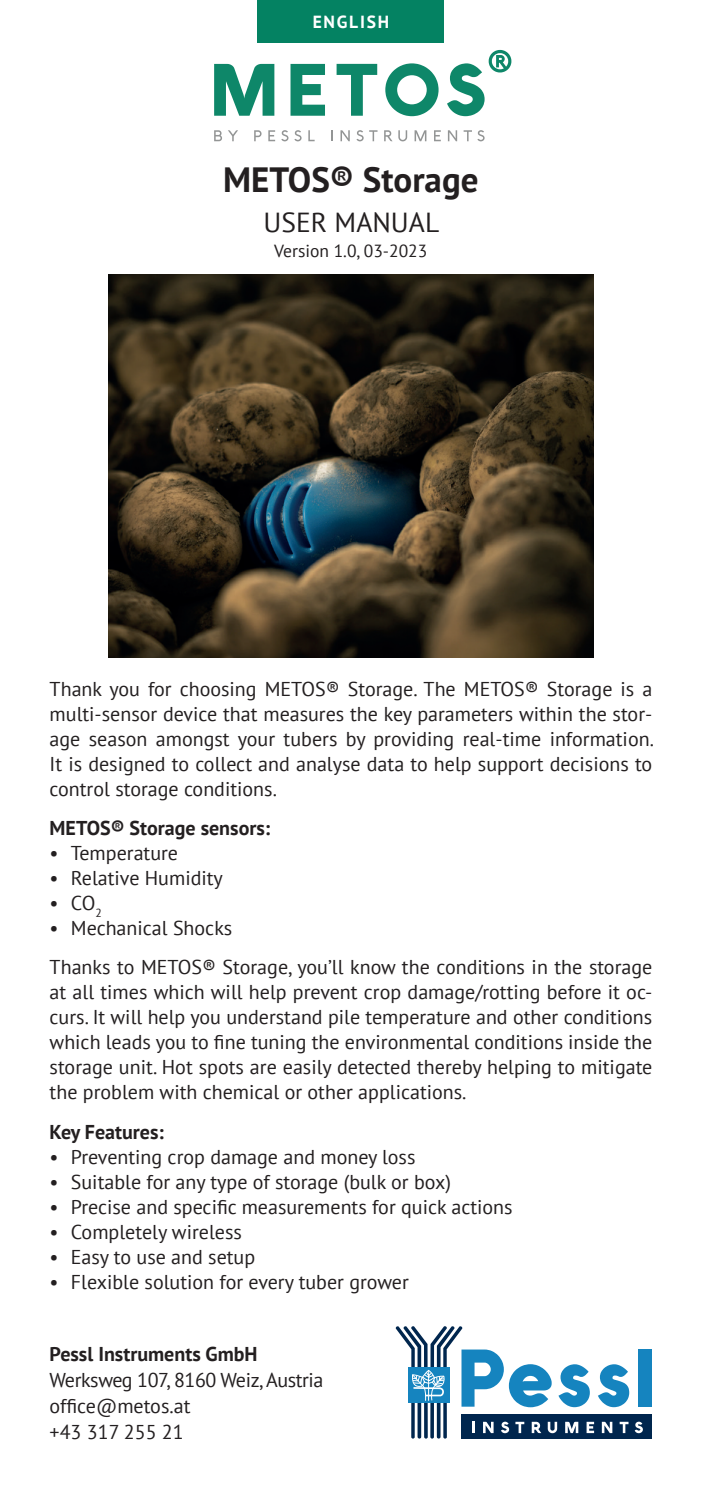
<style>
.page{position:relative;width:702px;height:1489px;background:#fff}
.page>*{position:absolute;margin:0;border:0;box-sizing:border-box;transform-origin:0 0}
.t1{font:700 35px "PT Sans";color:#231f20}
.t2{font:27.5px "PT Sans";color:#231f20}
.t3{font:20px/25px "PT Sans";color:#231f20;text-align:justify}
.t4{font:20px/26.2px "PT Sans";letter-spacing:-.02em;color:#231f20}
.t5{font:700 20px "PT Sans";color:#231f20}
.t6{font:17.5px "PT Sans";color:#231f20}
.t7{font:700 17.5px "PT Sans";letter-spacing:.1em;color:#fff}
</style>
<div class="page">
<img style="left:108px;top:274px;width:485px;height:383px">
<div style="left:461px;top:1414px;width:191px;height:25px;background:#00264e"></div>
<div style="left:639px;top:1349px;width:13px;height:57px;background:#1584bf"></div>
<svg style="left:395px;top:1326px;width:248px;height:113px"></svg>
<div style="left:258px;top:0;width:186px;height:43px;background:#048262"></div>
<svg style="left:214px;top:64px;width:60px;height:52px"></svg>
<svg style="left:290px;top:64px;width:35px;height:52px"></svg>
<svg style="left:336px;top:64px;width:41px;height:52px"></svg>
<svg style="left:385px;top:63px;width:53px;height:53px"></svg>
<svg style="left:447px;top:50px;width:64px;height:66px"></svg>
<svg style="left:214px;top:130px;width:8px;height:11px"></svg>
<svg style="left:228px;top:130px;width:10px;height:11px"></svg>
<svg style="left:254px;top:130px;width:7px;height:11px"></svg>
<svg style="left:268px;top:130px;width:7px;height:11px"></svg>
<svg style="left:281px;top:130px;width:7px;height:11px"></svg>
<svg style="left:294px;top:130px;width:7px;height:11px"></svg>
<svg style="left:308px;top:130px;width:6px;height:11px"></svg>
<svg style="left:340px;top:130px;width:10px;height:11px"></svg>
<svg style="left:356px;top:130px;width:7px;height:11px"></svg>
<svg style="left:369px;top:130px;width:8px;height:11px"></svg>
<svg style="left:384px;top:130px;width:8px;height:11px"></svg>
<svg style="left:398px;top:130px;width:9px;height:11px"></svg>
<svg style="left:414px;top:130px;width:12px;height:11px"></svg>
<svg style="left:434px;top:130px;width:7px;height:11px"></svg>
<svg style="left:448px;top:130px;width:9px;height:11px"></svg>
<svg style="left:463px;top:130px;width:21px;height:11px"></svg>
<p class="t7" style="left:313px;top:11px;width:78px">ENGLISH</p>
<h1 class="t1" style="left:223px;top:156px;width:257px">METOS® Storage</h1>
<h2 class="t2" style="left:263px;top:204px;width:177px">USER MANUAL</h2>
<p class="t6" style="left:274px;top:239px;width:155px">Version 1.0, 03-2023</p>
<p class="t3" style="left:50px;top:675px;width:605px">Thank you for choosing METOS® Storage. The METOS® Storage is a multi-sensor device that measures the key parameters within the stor&shy;age season amongst your tubers by providing real-time information.<br>It is designed to collect and analyse data to help support decisions to control storage conditions.</p>
<p class="t5" style="left:50px;top:814px;width:222px">METOS® Storage sensors:</p>
<p class="t3" style="left:50px;top:840px;width:130px">• Temperature</p>
<p class="t3" style="left:50px;top:865px;width:175px">• Relative Humidity</p>
<p class="t3" style="left:50px;top:890px;width:54px">• CO<sub>2</sub></p>
<p class="t3" style="left:50px;top:907px;width:604px;line-height:39.2px">• Mechanical Shocks<br>Thanks to METOS® Storage, you’ll know the conditions in the storage</p>
<p class="t3" style="left:50px;top:979px;width:604px">at all times which will help prevent crop damage/rotting before it oc&shy;curs. It will help you understand pile temperature and other conditions which leads you to fine tuning the environmental conditions inside the storage unit. Hot spots are easily detected thereby helping to mitigate the problem with chemical or other applications.</p>
<p class="t5" style="left:50px;top:1118px;width:116px">Key Features:</p>
<p class="t3" style="left:50px;top:1143px;width:367px">• Preventing crop damage and money loss</p>
<p class="t3" style="left:50px;top:1168px;width:403px">• Suitable for any type of storage (bulk or box)</p>
<p class="t3" style="left:50px;top:1193px;width:464px">• Precise and specific measurements for quick actions</p>
<p class="t3" style="left:50px;top:1218px;width:194px">• Completely wireless</p>
<p class="t3" style="left:50px;top:1243px;width:207px">• Easy to use and setup</p>
<p class="t3" style="left:50px;top:1268px;width:361px">• Flexible solution for every tuber grower</p>
<p class="t5" style="left:50px;top:1340px;width:209px">Pessl Instruments GmbH</p>
<p class="t4" style="left:50px;top:1365px;width:275px">Werksweg 107, 8160 Weiz, Austria office@metos.at<br>+43 317 255 21</p>
</div>
